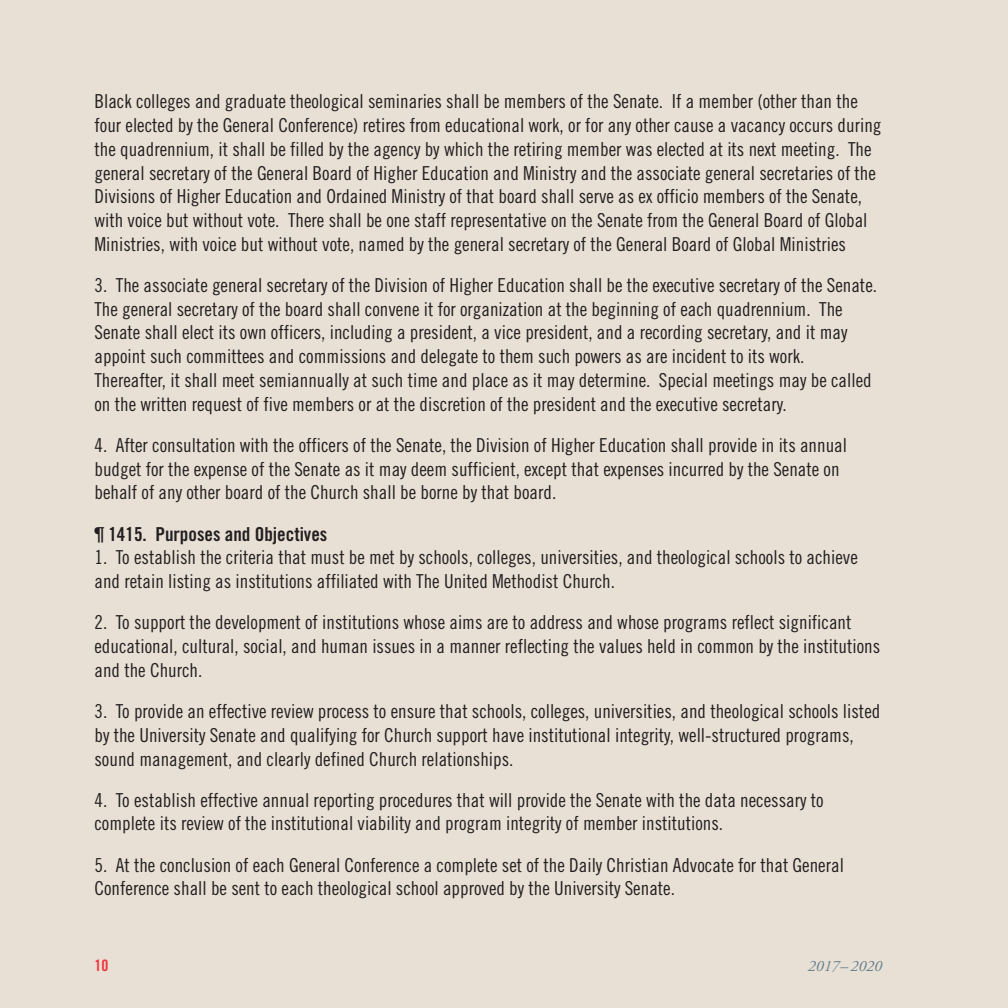
<style>
.page{position:relative;width:1008px;height:1008px;background:#e8e0d5}
.page>*{position:absolute;margin:0;border:0;box-sizing:border-box;transform-origin:0 0}
.t1{font:19.25px/23.8px "Trade Gothic Cond Eighteen";color:#231f20}
.t2{font:19.25px "Trade Gothic Bold Cond Twenty";color:#231f20}
.t3{font:italic 15.75px "Adobe Garamond Pro";color:#66808e}
.t4{font:15.75px "Trade Gothic Bold Cond Twenty";color:#ee343d}
</style>
<div class="page">
<p class="t1" style="left:94px;top:89px;width:788px">Black colleges and graduate theological seminaries shall be members of the Senate. If a member (other than the four elected by the General Conference) retires from educational work, or for any other cause a vacancy occurs during the quadrennium, it shall be filled by the agency by which the retiring member was elected at its next meeting. The general secretary of the General Board of Higher Education and Ministry and the associate general secretaries of the Divisions of Higher Education and Ordained Ministry of that board shall serve as ex officio members of the Senate, with voice but without vote. There shall be one staff representative on the Senate from the General Board of Global Ministries, with voice but without vote, named by the general secretary of the General Board of Global Ministries</p>
<p class="t1" style="left:94px;top:273px;width:784px">3. The associate general secretary of the Division of Higher Education shall be the executive secretary of the Senate.<br>The general secretary of the board shall convene it for organization at the beginning of each quadrennium. The Senate shall elect its own officers, including a president, a vice president, and a recording secretary, and it may appoint such committees and commissions and delegate to them such powers as are incident to its work.<br>Thereafter, it shall meet semiannually at such time and place as it may determine. Special meetings may be called on the written request of five members or at the discretion of the president and the executive secretary.</p>
<p class="t1" style="left:94px;top:433px;width:754px">4. After consultation with the officers of the Senate, the Division of Higher Education shall provide in its annual budget for the expense of the Senate as it may deem sufficient, except that expenses incurred by the Senate on behalf of any other board of the Church shall be borne by that board.</p>
<p class="t2" style="left:94px;top:522px;width:234px">¶ 1415. Purposes and Objectives</p>
<p class="t1" style="left:94px;top:545px;width:765px">1. To establish the criteria that must be met by schools, colleges, universities, and theological schools to achieve and retain listing as institutions affiliated with The United Methodist Church.</p>
<p class="t1" style="left:94px;top:610px;width:787px">2. To support the development of institutions whose aims are to address and whose programs reflect significant educational, cultural, social, and human issues in a manner reflecting the values held in common by the institutions and the Church.</p>
<p class="t1" style="left:94px;top:699px;width:787px">3. To provide an effective review process to ensure that schools, colleges, universities, and theological schools listed by the University Senate and qualifying for Church support have institutional integrity, well-structured programs, sound management, and clearly defined Church relationships.</p>
<p class="t1" style="left:94px;top:788px;width:731px">4. To establish effective annual reporting procedures that will provide the Senate with the data necessary to complete its review of the institutional viability and program integrity of member institutions.</p>
<p class="t1" style="left:94px;top:853px;width:751px">5. At the conclusion of each General Conference a complete set of the Daily Christian Advocate for that General<br>Conference shall be sent to each theological school approved by the University Senate.</p>
<p class="t4" style="left:94px;top:955px;width:15px">10</p>
<p class="t3" style="left:808px;top:956px;width:76px">2017– 2020</p>
</div>
